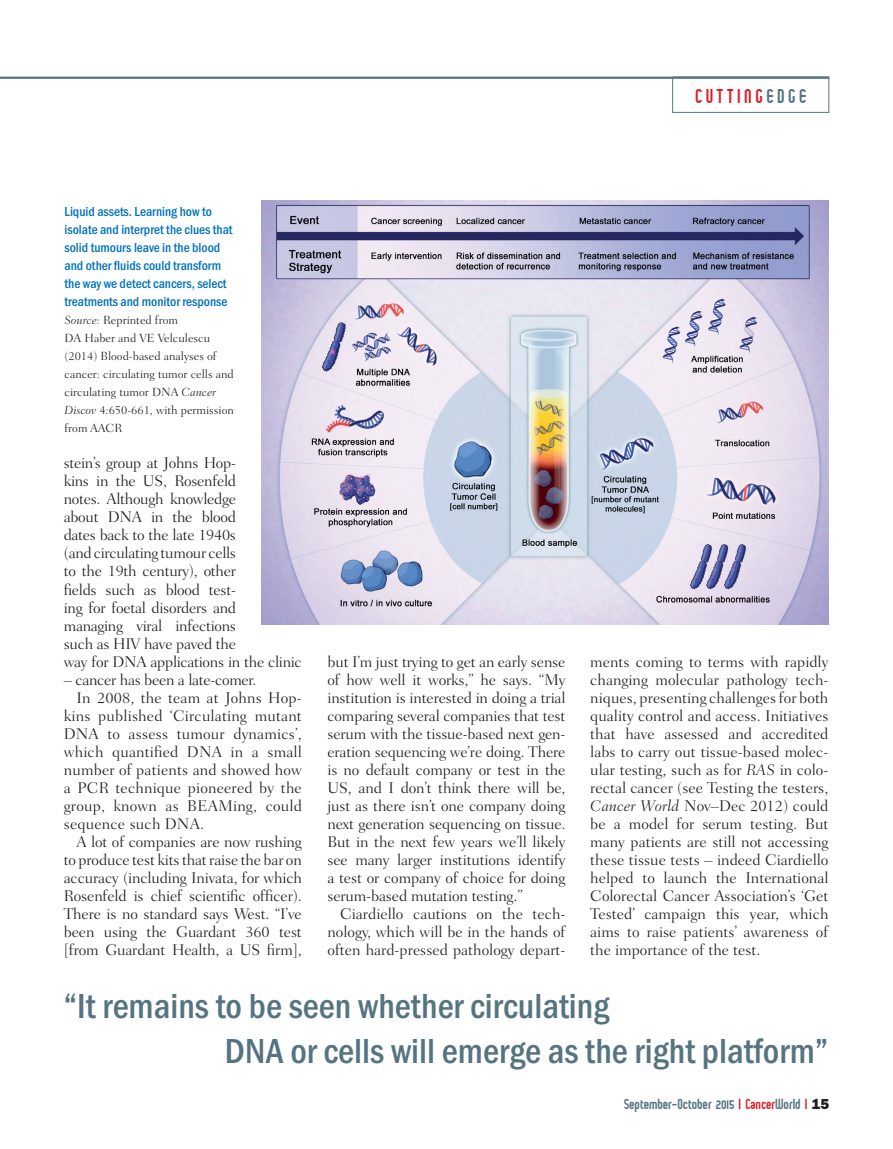
<style>
.page{position:relative;width:893px;height:1149px;background:#fff}
.page>*{position:absolute;margin:0;border:0;box-sizing:border-box;transform-origin:0 0}
.Pull_Quote{font:500 condensed 36px "Franklin Got T";color:#557482}
.t1{font:22.5px "Engineered";letter-spacing:.16em;color:#da2128}
.t2{font:16.5px "Engineered";color:#557482}
.Bodycopy{font:300 15.75px/18px "Fairfield LH";letter-spacing:-.02em;color:#231f20;text-align:justify}
.t3{font:500 condensed 13.5px/18px "Franklin Got T";letter-spacing:-.005em;color:#0072bc}
.t4{font:300 12px/18px "Fairfield LH";color:#231f20}
.s1{color:#557482}
.s2{font-style:italic}
.s3{color:#da2128}
</style>
<div class="page">
<hr style="left:0;top:77px;width:829px;height:2px;background:#557482">
<div style="left:672px;top:77px;width:157px;height:36px;border:1px solid #557482"></div>
<img style="left:261px;top:200px;width:567px;height:424px">
<h2 class="t1" style="left:695px;top:89px;width:113px">CUTTING<span class="s1">EDGE</span></h2>
<p class="t3" style="left:65px;top:202px;width:170px">Liquid assets. Learning how to isolate and interpret the clues that solid tumours leave in the blood and other fluids could transform the way we detect cancers, select treatments and monitor response</p>
<p class="t4" style="left:65px;top:311px;width:171px"><span class="s2">Source:</span> Reprinted from<br>DA Haber and VE Velculescu (2014) Blood-based analyses of cancer: circulating tumor cells and circulating tumor DNA <span class="s2">Cancer<br>Discov</span> 4:650-661, with permission from AACR</p>
<p class="Bodycopy" style="left:64px;top:454px;width:240px;text-align:left">stein’s group at Johns Hop-<br>kins in the US, Rosenfeld<br>notes. Although knowledge<br>about DNA in the blood<br>dates back to the late 1940s<br>(and circulating tumour cells<br>to the 19th century), other<br>fields such as blood test-<br>ing for foetal disorders and<br>managing viral infections<br>such as HIV have paved the<br>way for DNA applications in the clinic</p>
<p class="Bodycopy" style="left:64px;top:670px;width:194px">– cancer has been a late-comer.</p>
<p class="Bodycopy" style="left:64px;top:688px;width:240px;text-indent:13px">In 2008, the team at Johns Hop&shy;kins published ‘Circulating mutant DNA to assess tumour dynamics’, which quantified DNA in a small number of patients and showed how a PCR technique pioneered by the group, known as BEAMing, could sequence such DNA.</p>
<p class="Bodycopy" style="left:64px;top:832px;width:240px;text-indent:13px">A lot of companies are now rushing to produce test kits that raise the bar on accuracy (including Inivata, for which Rosenfeld is chief scientific officer).<br>There is no standard says West. “I’ve been using the Guardant 360 test [from Guardant Health, a US firm],</p>
<p class="Bodycopy" style="left:327px;top:652px;width:240px">but I’m just trying to get an early sense of how well it works,” he says. “My institution is interested in doing a trial comparing several companies that test serum with the tissue-based next gen&shy;eration sequencing we’re doing. There is no default company or test in the US, and I don’t think there will be, just as there isn’t one company doing next generation sequencing on tissue.<br>But in the next few years we’ll likely see many larger institutions identify a test or company of choice for doing serum-based mutation testing.”</p>
<p class="Bodycopy" style="left:327px;top:904px;width:240px;text-indent:13px">Ciardiello cautions on the tech&shy;nology, which will be in the hands of often hard-pressed pathology depart-</p>
<p class="Bodycopy" style="left:590px;top:652px;width:240px">ments coming to terms with rapidly changing molecular pathology tech&shy;niques, presenting challenges for both quality control and access. Initiatives that have assessed and accredited labs to carry out tissue-based molec&shy;ular testing, such as for <span class="s2">RAS</span> in colo&shy;rectal cancer (see Testing the testers, <span class="s2">Cancer World</span> Nov–Dec 2012) could be a model for serum testing. But many patients are still not accessing these tissue tests – indeed Ciardiello helped to launch the International Colorectal Cancer Association’s ‘Get Tested’ campaign this year, which aims to raise patients’ awareness of the importance of the test.</p>
<p class="Pull_Quote" style="left:64px;top:985px;width:547px">“It remains to be seen whether circulating</p>
<p class="Pull_Quote" style="left:225px;top:1030px;width:605px">DNA or cells will emerge as the right platform”</p>
<p class="t2" style="left:624px;top:1098px;width:206px">September-October 2015 <span class="s3">I Cancer</span>World <span class="s3">I</span> <sup>15</sup></p>
</div>
